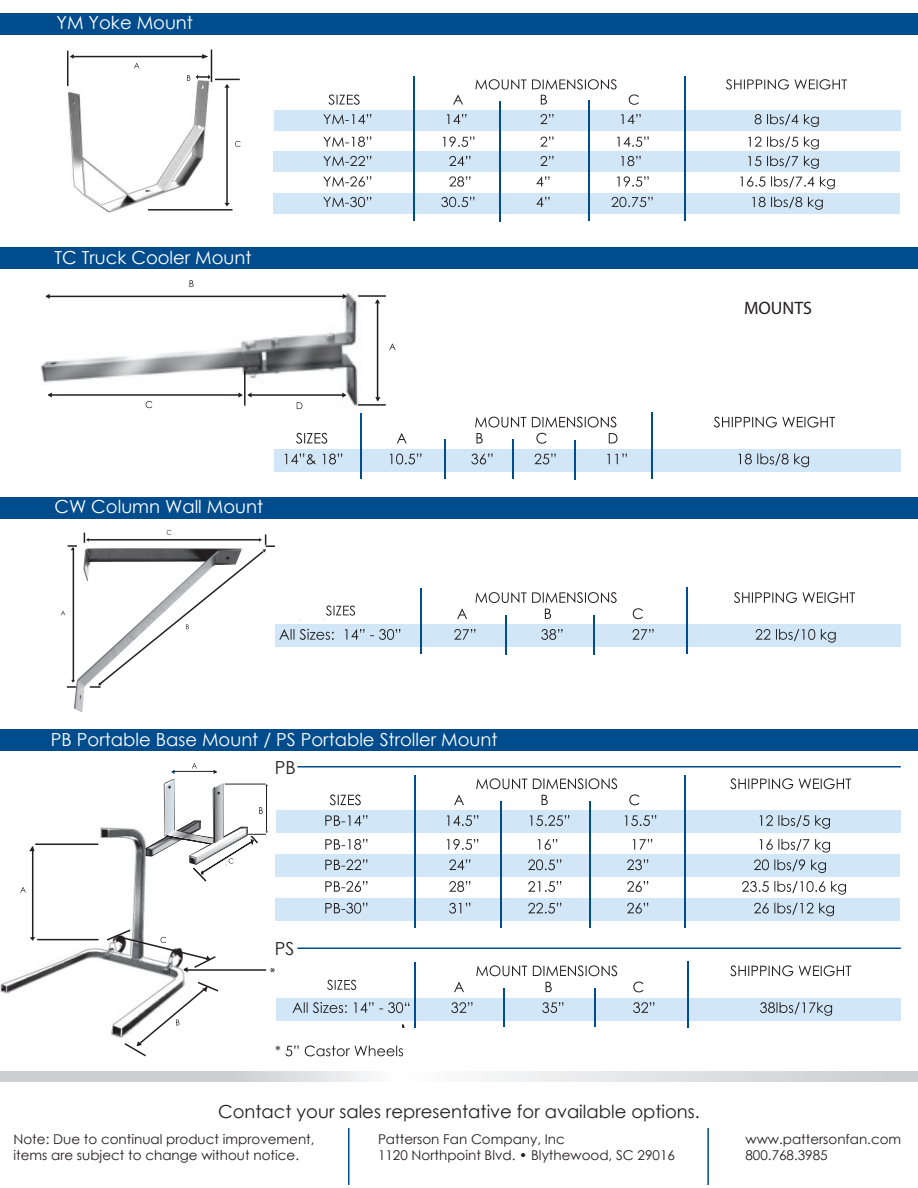
<style>
.page{position:relative;width:918px;height:1188px;background:#fff}
.page>*{position:absolute;margin:0;border:0;box-sizing:border-box;transform-origin:0 0}
.t1{font:18px "Century Gothic";color:#fff}
.t2{font:18px "Century Gothic";color:#231f20}
.t3{font:18px "Myriad Pro";color:#231f20}
.t4{font:13.5px/16.2px "Century Gothic";color:#231f20}
.t5{font:13.5px "Myriad";color:#231f20}
</style>
<div class="page">
<img style="left:40px;top:293px;width:322px;height:124px">
<img style="left:0;top:977px;width:20px;height:17px">
<img style="left:67px;top:76px;width:142px;height:137px">
<div style="left:0;top:247px;width:918px;height:22px;background:#004c8d"></div>
<hr style="left:377px;top:300px;width:1px;height:101px;background:#231f20">
<hr style="left:244px;top:370px;width:2px;height:36px;background:#231f20">
<hr style="left:46px;top:296px;width:300px;height:1px;background:#231f20">
<hr style="left:48px;top:394px;width:194px;height:2px;background:#231f20">
<hr style="left:249px;top:394px;width:96px;height:2px;background:#231f20">
<hr style="left:358px;top:295px;width:28px;height:2px;background:#231f20">
<hr style="left:358px;top:404px;width:28px;height:2px;background:#231f20">
<svg style="left:375px;top:397px;width:6px;height:4px"></svg>
<svg style="left:238px;top:392px;width:14px;height:6px"></svg>
<svg style="left:48px;top:392px;width:4px;height:6px"></svg>
<svg style="left:46px;top:294px;width:4px;height:5px"></svg>
<svg style="left:343px;top:294px;width:4px;height:5px"></svg>
<svg style="left:342px;top:392px;width:4px;height:6px"></svg>
<svg style="left:389px;top:343px;width:7px;height:7px"></svg>
<svg style="left:297px;top:402px;width:5px;height:7px"></svg>
<svg style="left:146px;top:401px;width:6px;height:7px"></svg>
<svg style="left:190px;top:280px;width:4px;height:7px"></svg>
<div style="left:0;top:730px;width:918px;height:21px;background:#004c8d"></div>
<div style="left:276px;top:998px;width:625px;height:22px;background:#d1e7f7"></div>
<hr style="left:504px;top:988px;width:1px;height:39px;background:#004c8d">
<hr style="left:594px;top:988px;width:2px;height:39px;background:#004c8d">
<hr style="left:414px;top:962px;width:2px;height:65px;background:#004c8d">
<hr style="left:687px;top:961px;width:1px;height:66px;background:#004c8d">
<svg style="left:275px;top:1046px;width:128px;height:10px"></svg>
<svg style="left:292px;top:1002px;width:540px;height:14px"></svg>
<div style="left:274px;top:449px;width:627px;height:22px;background:#d1e7f7"></div>
<hr style="left:445px;top:440px;width:1px;height:39px;background:#004c8d">
<hr style="left:513px;top:440px;width:1px;height:39px;background:#004c8d">
<hr style="left:360px;top:413px;width:1px;height:66px;background:#004c8d">
<hr style="left:651px;top:412px;width:1px;height:67px;background:#004c8d">
<hr style="left:575px;top:440px;width:1px;height:39px;background:#004c8d">
<svg style="left:285px;top:454px;width:524px;height:13px"></svg>
<svg style="left:296px;top:417px;width:539px;height:27px"></svg>
<div style="left:0;top:497px;width:918px;height:21px;background:#004c8d"></div>
<div style="left:275px;top:625px;width:626px;height:22px;background:#d1e7f7"></div>
<div style="left:274px;top:151px;width:626px;height:21px;background:#d1e7f7"></div>
<div style="left:274px;top:193px;width:626px;height:21px;background:#d1e7f7"></div>
<div style="left:275px;top:110px;width:626px;height:21px;background:#d1e7f7"></div>
<hr style="left:413px;top:76px;width:2px;height:145px;background:#004c8d">
<hr style="left:684px;top:77px;width:1px;height:144px;background:#004c8d">
<hr style="left:588px;top:101px;width:1px;height:120px;background:#004c8d">
<hr style="left:500px;top:101px;width:1px;height:120px;background:#004c8d">
<svg style="left:323px;top:197px;width:500px;height:13px"></svg>
<svg style="left:323px;top:176px;width:512px;height:13px"></svg>
<svg style="left:323px;top:156px;width:496px;height:13px"></svg>
<svg style="left:323px;top:137px;width:496px;height:12px"></svg>
<svg style="left:323px;top:114px;width:496px;height:13px"></svg>
<svg style="left:328px;top:79px;width:519px;height:26px"></svg>
<div style="left:0;top:13px;width:918px;height:21px;background:#004c8d"></div>
<hr style="left:226px;top:85px;width:2px;height:120px;background:#231f20">
<hr style="left:73px;top:56px;width:132px;height:1px;background:#231f20">
<hr style="left:148px;top:209px;width:85px;height:2px;background:#231f20">
<hr style="left:211px;top:50px;width:1px;height:32px;background:#231f20">
<hr style="left:67px;top:51px;width:1px;height:35px;background:#231f20">
<svg style="left:70px;top:54px;width:4px;height:5px"></svg>
<div style="left:102px;top:59px;width:93px;height:34px;background:#fff"></div>
<svg style="left:235px;top:141px;width:6px;height:6px"></svg>
<svg style="left:187px;top:54px;width:53px;height:34px"></svg>
<svg style="left:134px;top:62px;width:6px;height:7px"></svg>
<div style="left:275px;top:854px;width:625px;height:22px;background:#d1e7f7"></div>
<div style="left:275px;top:899px;width:625px;height:22px;background:#d1e7f7"></div>
<div style="left:276px;top:811px;width:625px;height:22px;background:#d1e7f7"></div>
<hr style="left:414px;top:775px;width:2px;height:153px;background:#004c8d">
<hr style="left:685px;top:776px;width:1px;height:152px;background:#004c8d">
<hr style="left:589px;top:801px;width:1px;height:127px;background:#004c8d">
<hr style="left:500px;top:801px;width:2px;height:127px;background:#004c8d">
<svg style="left:325px;top:903px;width:509px;height:13px"></svg>
<svg style="left:325px;top:881px;width:521px;height:14px"></svg>
<svg style="left:325px;top:859px;width:501px;height:14px"></svg>
<svg style="left:325px;top:839px;width:505px;height:14px"></svg>
<svg style="left:325px;top:815px;width:505px;height:14px"></svg>
<svg style="left:330px;top:778px;width:521px;height:27px"></svg>
<svg style="left:61px;top:530px;width:794px;height:158px"></svg>
<svg style="left:327px;top:965px;width:524px;height:27px"></svg>
<hr style="left:297px;top:766px;width:604px;height:2px;background:#004c8d">
<hr style="left:297px;top:948px;width:604px;height:1px;background:#004c8d">
<svg style="left:0;top:1072px;width:918px;height:10px"></svg>
<hr style="left:348px;top:1128px;width:2px;height:57px;background:#004c8d">
<hr style="left:707px;top:1128px;width:2px;height:57px;background:#004c8d">
<img style="left:70px;top:542px;width:172px;height:170px">
<svg style="left:20px;top:762px;width:248px;height:320px"></svg>
<p class="t1" style="left:56px;top:10px;width:138px">YM Yoke Mount</p>
<p class="t1" style="left:54px;top:244px;width:199px">TC Truck Cooler Mount</p>
<p class="t1" style="left:54px;top:494px;width:210px">CW Column Wall Mount</p>
<p class="t3" style="left:744px;top:297px;width:70px">MOUNTS</p>
<p class="t1" style="left:51px;top:727px;width:448px">PB Portable Base Mount / PS Portable Stroller Mount</p>
<p class="t2" style="left:275px;top:754px;width:22px">PB</p>
<p class="t2" style="left:275px;top:936px;width:21px">PS</p>
<p class="t5" style="left:270px;top:966px;width:7px">*</p>
<p class="t2" style="left:218px;top:1099px;width:483px">Contact your sales representative for available options.</p>
<p class="t4" style="left:14px;top:1131px;width:303px">Note: Due to continual product improvement, items are subject to change without notice.</p>
<p class="t4" style="left:378px;top:1131px;width:188px">Patterson Fan Company, Inc</p>
<p class="t4" style="left:378px;top:1147px;width:298px">1120 Northpoint Blvd. • Blythewood, SC 29016</p>
<p class="t4" style="left:746px;top:1131px;width:157px">www.pattersonfan.com</p>
<p class="t4" style="left:746px;top:1147px;width:84px">800.768.3985</p>
</div>
